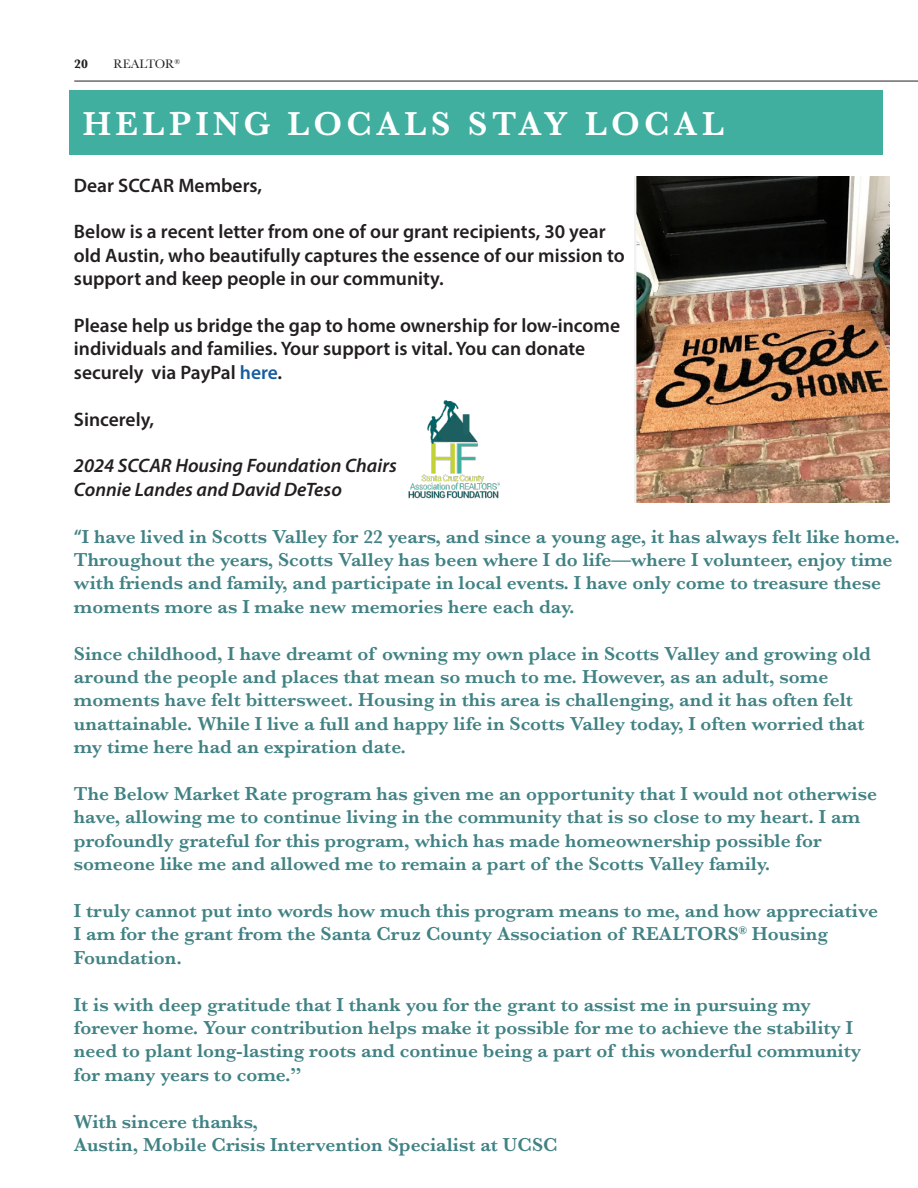
<style>
.page{position:relative;width:918px;height:1188px;background:#fff}
.page>*{position:absolute;margin:0;border:0;box-sizing:border-box;transform-origin:0 0}
.t1{font:600 34.5px "Baskerville";letter-spacing:.125em;color:#fff}
.t2{font:600 19.5px/23.4px "Baskerville";color:#418284}
.t3{font:600 19.5px/23.4px "Myriad Pro";color:#231f20}
.t4{font:italic 600 19.5px "Myriad Pro";color:#231f20}
.t5{font:12.75px "Baskerville";color:#231f20}
.t6{font:700 12.75px "Baskerville";color:#231f20}
.s1{color:#175d9e}
.s2{font-family:"Myriad Pro"}
</style>
<div class="page">
<hr style="left:74px;top:81px;width:844px;height:1px;background:#231f20">
<div style="left:69px;top:90px;width:814px;height:65px;background:#41af9f"></div>
<img style="left:408px;top:400px;width:91px;height:99px">
<img style="left:634px;top:177px;width:256px;height:326px">
<p class="t6" style="left:74px;top:55px;width:15px">20</p>
<p class="t5" style="left:114px;top:56px;width:68px">REALTOR<sup>®</sup></p>
<p class="t1" style="left:83px;top:99px;width:643px">HELPING LOCALS STAY LOCAL</p>
<p class="t3" style="left:74px;top:173px;width:190px">Dear SCCAR Members,</p>
<p class="t3" style="left:74px;top:220px;width:552px">Below is a recent letter from one of our grant recipients, 30 year old Austin, who beautifully captures the essence of our mission to support and keep people in our community.</p>
<p class="t3" style="left:74px;top:313px;width:548px">Please help us bridge the gap to home ownership for low-income individuals and families. Your support is vital. You can donate securely via PayPal <span class="s1">here</span>.</p>
<p class="t3" style="left:74px;top:407px;width:82px">Sincerely,</p>
<p class="t4" style="left:74px;top:453px;width:324px">2024 SCCAR Housing Foundation Chairs</p>
<p class="t4" style="left:74px;top:477px;width:269px">Connie Landes and David DeTeso</p>
<p class="t2" style="left:74px;top:524px;width:828px"><span class="s2">“</span>I have lived in Scotts Valley for 22 years, and since a young age, it has always felt like home.<br>Throughout the years, Scotts Valley has been where I do life—where I volunteer, enjoy time with friends and family, and participate in local events. I have only come to treasure these moments more as I make new memories here each day.</p>
<p class="t2" style="left:74px;top:641px;width:799px">Since childhood, I have dreamt of owning my own place in Scotts Valley and growing old around the people and places that mean so much to me. However, as an adult, some moments have felt bittersweet. Housing in this area is challenging, and it has often felt unattainable. While I live a full and happy life in Scotts Valley today, I often worried that my time here had an expiration date.</p>
<p class="t2" style="left:74px;top:782px;width:805px">The Below Market Rate program has given me an opportunity that I would not otherwise have, allowing me to continue living in the community that is so close to my heart. I am profoundly grateful for this program, which has made homeownership possible for someone like me and allowed me to remain a part of the Scotts Valley family.</p>
<p class="t2" style="left:74px;top:899px;width:806px">I truly cannot put into words how much this program means to me, and how appreciative<br>I am for the grant from the Santa Cruz County Association of REALTORS<sup>®</sup> Housing<br>Foundation.</p>
<p class="t2" style="left:74px;top:992px;width:789px">It is with deep gratitude that I thank you for the grant to assist me in pursuing my forever home. Your contribution helps make it possible for me to achieve the stability I need to plant long-lasting roots and continue being a part of this wonderful community for many years to come.”</p>
<p class="t2" style="left:74px;top:1109px;width:185px">With sincere thanks,</p>
<p class="t2" style="left:74px;top:1133px;width:485px">Austin, Mobile Crisis Intervention Specialist at UCSC</p>
</div>
